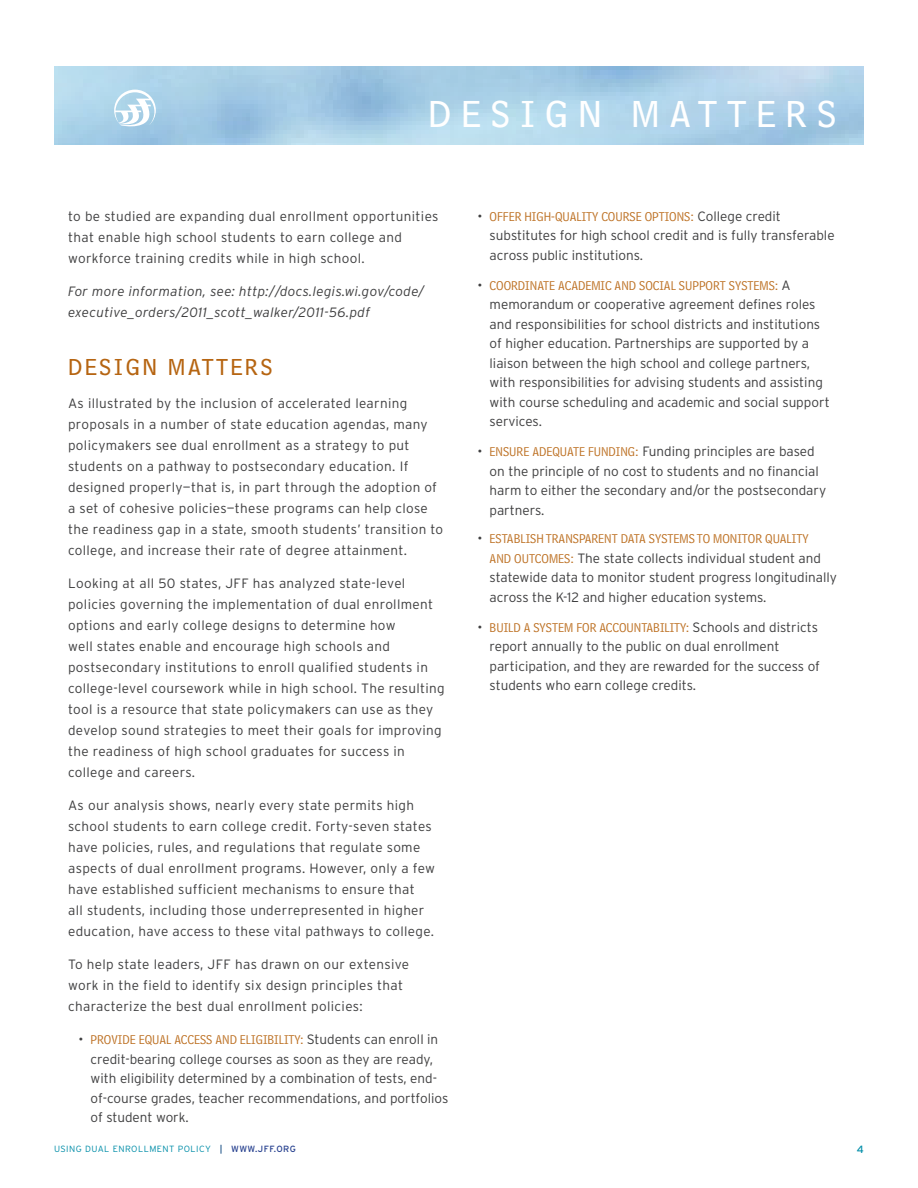
<style>
.page{position:relative;width:918px;height:1188px;background:#fff}
.page>*{position:absolute;margin:0;border:0;box-sizing:border-box;transform-origin:0 0}
.t1{font:39px "Bell Centennial Sub Caption";letter-spacing:.25em;color:#fff}
.header_2{font:24px "Bell Centennial Sub Caption";letter-spacing:.1em;color:#b66512}
.copy{font:300 13.5px/21px "Interstate";letter-spacing:.015em;color:#3e3e3f}
.copy-2{font:italic 300 13.5px/21px "Interstate";letter-spacing:.025em;color:#3e3e3f}
.t2{font:10.5px "Interstate";color:#008da8}
.t3{font:300 9px "Interstate";letter-spacing:.05em;color:#008da8}
.s1{font-family:"Bell Centennial Address";font-weight:400;color:#bd7124}
.s2{font-weight:400;color:#003d78}
.s3{font-weight:400;color:#253f8e}
</style>
<div class="page">
<svg style="left:114px;top:90px;width:42px;height:38px"></svg>
<h1 class="t1" style="left:428px;top:91px;width:410px">DESIGN MATTERS</h1>
<p class="copy" style="left:68px;top:206px;width:372px">to be studied are expanding dual enrollment opportunities that enable high school students to earn college and workforce training credits while in high school.</p>
<p class="copy-2" style="left:68px;top:281px;width:358px">For more information, see: http://docs.legis.wi.gov/code/ executive_orders/2011_scott_walker/2011-56.pdf</p>
<p class="header_2" style="left:68px;top:353px;width:206px">DESIGN MATTERS</p>
<p class="copy" style="left:68px;top:393px;width:377px">As illustrated by the inclusion of accelerated learning proposals in a number of state education agendas, many policymakers see dual enrollment as a strategy to put students on a pathway to postsecondary education. If designed properly—that is, in part through the adoption of a set of cohesive policies—these programs can help close the readiness gap in a state, smooth students’ transition to college, and increase their rate of degree attainment.</p>
<p class="copy" style="left:68px;top:573px;width:378px">Looking at all 50 states, JFF has analyzed state-level policies governing the implementation of dual enrollment options and early college designs to determine how<br>well states enable and encourage high schools and postsecondary institutions to enroll qualified students in college-level coursework while in high school. The resulting tool is a resource that state policymakers can use as they develop sound strategies to meet their goals for improving the readiness of high school graduates for success in college and careers.</p>
<p class="copy" style="left:68px;top:795px;width:368px">As our analysis shows, nearly every state permits high school students to earn college credit. Forty-seven states have policies, rules, and regulations that regulate some aspects of dual enrollment programs. However, only a few have established sufficient mechanisms to ensure that<br>all students, including those underrepresented in higher education, have access to these vital pathways to college.</p>
<p class="copy" style="left:68px;top:954px;width:343px">To help state leaders, JFF has drawn on our extensive work in the field to identify six design principles that characterize the best dual enrollment policies:</p>
<p class="copy" style="left:91px;top:1030px;width:359px;line-height:19.5px;text-indent:-12px">• <span class="s1">PROVIDE EQUAL ACCESS AND ELIGIBILITY:</span> Students can enroll in credit-bearing college courses as soon as they are ready, with eligibility determined by a combination of tests, end&shy;of-course grades, teacher recommendations, and portfolios of student work.</p>
<p class="copy" style="left:490px;top:206px;width:347px;line-height:19.5px;text-indent:-12px">• <span class="s1">OFFER HIGH-QUALITY COURSE OPTIONS:</span> College credit substitutes for high school credit and is fully transferable across public institutions.</p>
<p class="copy" style="left:490px;top:275px;width:342px;line-height:19.5px;text-indent:-12px">• <span class="s1">COORDINATE ACADEMIC AND SOCIAL SUPPORT SYSTEMS:</span> A memorandum or cooperative agreement defines roles and responsibilities for school districts and institutions of higher education. Partnerships are supported by a liaison between the high school and college partners, with responsibilities for advising students and assisting with course scheduling and academic and social support services.</p>
<p class="copy" style="left:490px;top:442px;width:338px;line-height:19.5px;text-indent:-12px">• <span class="s1">ENSURE ADEQUATE FUNDING:</span> Funding principles are based on the principle of no cost to students and no financial harm to either the secondary and/or the postsecondary partners.</p>
<p class="copy" style="left:490px;top:529px;width:349px;line-height:19.5px;text-indent:-12px">• <span class="s1">ESTABLISH TRANSPARENT DATA SYSTEMS TO MONITOR QUALITY<br>AND OUTCOMES:</span> The state collects individual student and statewide data to monitor student progress longitudinally across the K-12 and higher education systems.</p>
<p class="copy" style="left:490px;top:617px;width:332px;line-height:19.5px;text-indent:-12px">• <span class="s1">BUILD A SYSTEM FOR ACCOUNTABILITY:</span> Schools and districts report annually to the public on dual enrollment participation, and they are rewarded for the success of students who earn college credits.</p>
<p class="t3" style="left:54px;top:1144px;width:243px">USING DUAL ENROLLMENT POLICY <span class="s2">|</span> <span class="s3">WWW.JFF.ORG</span></p>
<p class="t2" style="left:857px;top:1143px;width:9px">4</p>
</div>
